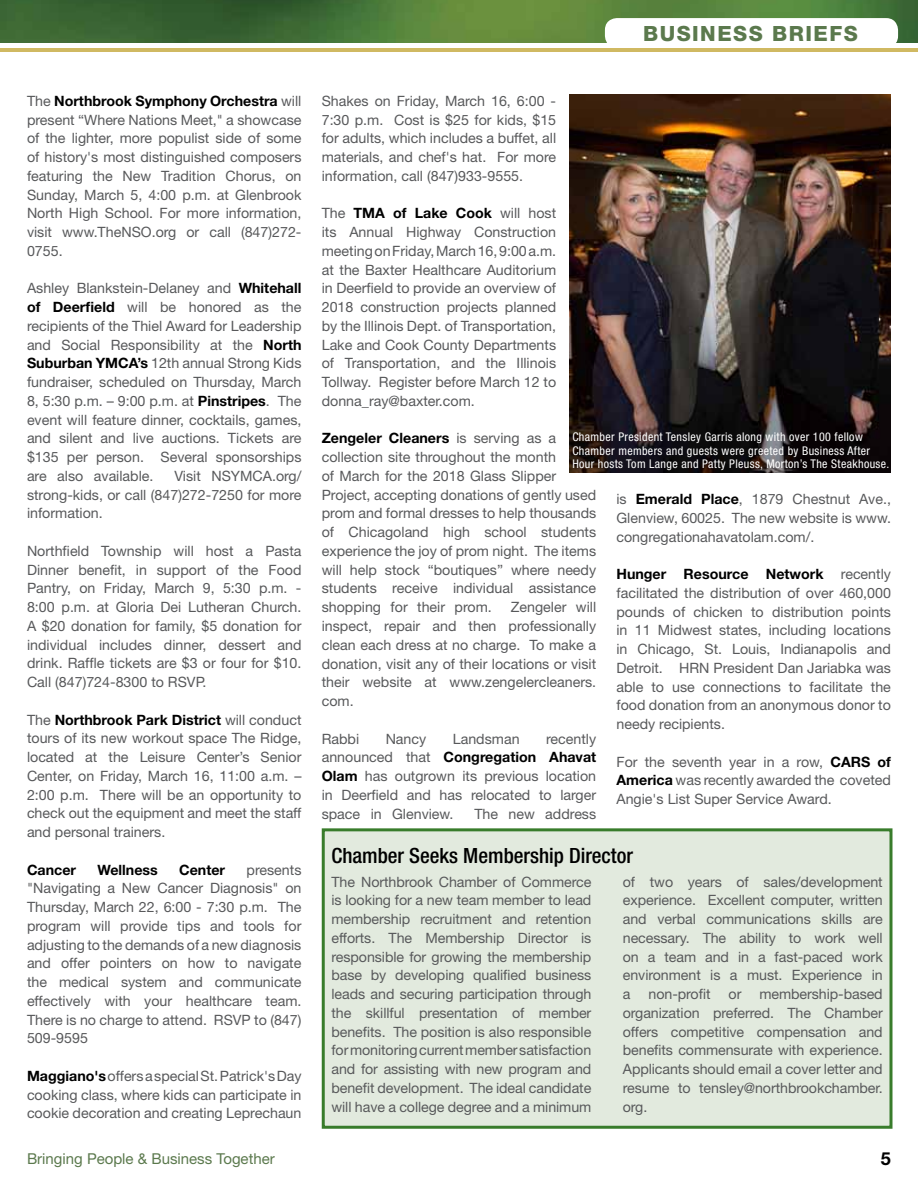
<style>
.page{position:relative;width:918px;height:1188px;background:#fff}
.page>*{position:absolute;margin:0;border:0;box-sizing:border-box;transform-origin:0 0}
.t1{font:500 condensed 21px "Helvetica Neue";color:#000}
.t2{font:800 21px "Helvetica Neue";letter-spacing:.07em;color:#5b794d}
.t3{font:700 18px "Helvetica Neue";color:#000}
.t4{font:15px "Helvetica Neue";color:#5b794d}
.t5{font:14.25px/18.8px "Helvetica Neue";color:#58595b;text-align:justify}
.t6{font:700 14.25px "Helvetica Neue";color:#000}
.t7{font:condensed 12px/13.5px "Helvetica Neue";letter-spacing:.03em;color:#fff}
.s1{font-weight:700;color:#000}
</style>
<div class="page">
<hr style="left:0;top:49px;width:918px;height:3px;background:#d0b962">
<img style="left:0;top:0;width:918px;height:42px">
<div style="left:605px;top:18px;width:293px;height:30px;background:#fff;border-radius:12px"></div>
<div style="left:323px;top:830px;width:568px;height:297px;background:#e2eade"></div>
<div style="left:322px;top:828px;width:570px;height:301px;border:3px solid #387c2b"></div>
<img style="left:570px;top:94px;width:321px;height:378px">
<h1 class="t2" style="left:643px;top:21px;width:216px">BUSINESS BRIEFS</h1>
<p class="t5" style="left:27px;top:91px;width:276px">The <span class="s1">Northbrook Symphony Orchestra</span> will present “Where Nations Meet," a showcase of the lighter, more populist side of some of history's most distinguished composers featuring the New Tradition Chorus, on Sunday, March 5, 4:00 p.m. at Glenbrook North High School. For more information, visit www.TheNSO.org or call (847)272- 0755.</p>
<p class="t5" style="left:27px;top:279px;width:276px">Ashley Blankstein-Delaney and <span class="s1">Whitehall of Deerfield</span> will be honored as the recipients of the Thiel Award for Leadership and Social Responsibility at the <span class="s1">North Suburban YMCA’s</span> 12th annual Strong Kids fundraiser, scheduled on Thursday, March 8, 5:30 p.m. – 9:00 p.m. at <span class="s1">Pinstripes</span>. The event will feature dinner, cocktails, games, and silent and live auctions. Tickets are $135 per person. Several sponsorships are also available.</p>
<p class="t5" style="left:27px;top:466px;width:276px;text-indent:148px">Visit NSYMCA.org/ strong-kids, or call (847)272-7250 for more information.</p>
<p class="t5" style="left:27px;top:541px;width:276px">Northfield Township will host a Pasta Dinner benefit, in support of the Food Pantry, on Friday, March 9, 5:30 p.m. - 8:00 p.m. at Gloria Dei Lutheran Church.<br>A $20 donation for family, $5 donation for individual includes dinner, dessert and drink. Raffle tickets are $3 or four for $10.<br>Call (847)724-8300 to RSVP.</p>
<p class="t5" style="left:27px;top:710px;width:276px">The <span class="s1">Northbrook Park District</span> will conduct tours of its new workout space The Ridge, located at the Leisure Center’s Senior Center, on Friday, March 16, 11:00 a.m. – 2:00 p.m. There will be an opportunity to check out the equipment and meet the staff and personal trainers.</p>
<p class="t6" style="left:27px;top:861px;width:51px">Cancer</p>
<p class="t6" style="left:97px;top:861px;width:62px">Wellness</p>
<p class="t6" style="left:179px;top:861px;width:47px">Center</p>
<p class="t5" style="left:27px;top:860px;width:276px;text-indent:220px">presents "Navigating a New Cancer Diagnosis" on Thursday, March 22, 6:00 - 7:30 p.m. The program will provide tips and tools for adjusting to the demands of a new diagnosis and offer pointers on how to navigate the medical system and communicate effectively with your healthcare team.<br>There is no charge to attend. RSVP to (847)<br>509-9595</p>
<p class="t5" style="left:27px;top:1066px;width:276px"><span class="s1">Maggiano's</span> offers a special St. Patrick's Day cooking class, where kids can participate in cookie decoration and creating Leprechaun</p>
<p class="t5" style="left:322px;top:91px;width:236px">Shakes on Friday, March 16, 6:00 - 7:30 p.m. Cost is $25 for kids, $15 for adults, which includes a buffet, all materials, and chef's hat. For more information, call (847)933-9555.</p>
<p class="t5" style="left:322px;top:204px;width:236px">The <span class="s1">TMA of Lake Cook</span> will host its Annual Highway Construction meeting on Friday, March 16, 9:00 a.m. at the Baxter Healthcare Auditorium in Deerfield to provide an overview of 2018 construction projects planned by the Illinois Dept. of Transportation, Lake and Cook County Departments of Transportation, and the Illinois Tollway. Register before March 12 to donna_ray@baxter.com.</p>
<p class="t5" style="left:322px;top:429px;width:276px;text-align:left"><span class="s1">Zengeler Cleaners</span> is serving as a collection site throughout the month<br>of March for the 2018 Glass Slipper Project, accepting donations of gently used prom and formal dresses to help thousands of Chicagoland high school students experience the joy of prom night. The items will help stock “boutiques” where needy students receive individual assistance shopping for their prom.</p>
<p class="t7" style="left:572px;top:430px;width:319px">Chamber President Tensley Garris along with over 100 fellow<br>Chamber members and guests were greeted by Business After<br>Hour hosts Tom Lange and Patty Pleuss, Morton’s The Steakhouse.</p>
<p class="t5" style="left:616px;top:489px;width:276px">is <span class="s1">Emerald Place</span>, 1879 Chestnut Ave., Glenview, 60025. The new website is www. congregationahavatolam.com/.</p>
<p class="t5" style="left:616px;top:564px;width:276px"><span class="s1">Hunger Resource Network</span> recently facilitated the distribution of over 460,000 pounds of chicken to distribution points in 11 Midwest states, including locations in Chicago, St. Louis, Indianapolis and Detroit. HRN President Dan Jariabka was able to use connections to facilitate the food donation from an anonymous donor to needy recipients.</p>
<p class="t5" style="left:616px;top:752px;width:276px">For the seventh year in a row, <span class="s1">CARS of America</span> was recently awarded the coveted Angie's List Super Service Award.</p>
<p class="t5" style="left:322px;top:598px;width:276px;text-indent:189px">Zengeler will inspect, repair and then professionally clean each dress at no charge. To make a donation, visit any of their locations or visit their website at www.zengelercleaners. com.</p>
<p class="t5" style="left:322px;top:729px;width:39px">Rabbi</p>
<p class="t5" style="left:386px;top:729px;width:42px">Nancy</p>
<p class="t5" style="left:453px;top:729px;width:68px">Landsman</p>
<p class="t5" style="left:322px;top:729px;width:276px;text-indent:224px">recently announced that <span class="s1">Congregation Ahavat Olam</span> has outgrown its previous location in Deerfield and has relocated to larger space in Glenview.</p>
<p class="t5" style="left:474px;top:804px;width:123px">The new address</p>
<h1 class="t1" style="left:332px;top:843px;width:303px">Chamber Seeks Membership Director</h1>
<p class="t5" style="left:332px;top:872px;width:261px">The Northbrook Chamber of Commerce is looking for a new team member to lead membership recruitment and retention efforts. The Membership Director is responsible for growing the membership base by developing qualified business leads and securing participation through the skillful presentation of member benefits. The position is also responsible for monitoring current member satisfaction and for assisting with new program and benefit development. The ideal candidate will have a college degree and a minimum</p>
<p class="t5" style="left:623px;top:872px;width:261px">of two years of sales/development experience. Excellent computer, written and verbal communications skills are necessary. The ability to work well on a team and in a fast-paced work environment is a must. Experience in a</p>
<p class="t5" style="left:649px;top:985px;width:63px">non-profit</p>
<p class="t5" style="left:729px;top:985px;width:14px">or</p>
<p class="t5" style="left:623px;top:985px;width:261px;text-indent:137px">membership-based organization preferred. The Chamber offers competitive compensation and benefits commensurate with experience.<br>Applicants should email a cover letter and resume to tensley@northbrookchamber. org.</p>
<p class="t4" style="left:27px;top:1149px;width:249px">Bringing People &amp; Business Together</p>
<p class="t3" style="left:881px;top:1147px;width:12px">5</p>
</div>
